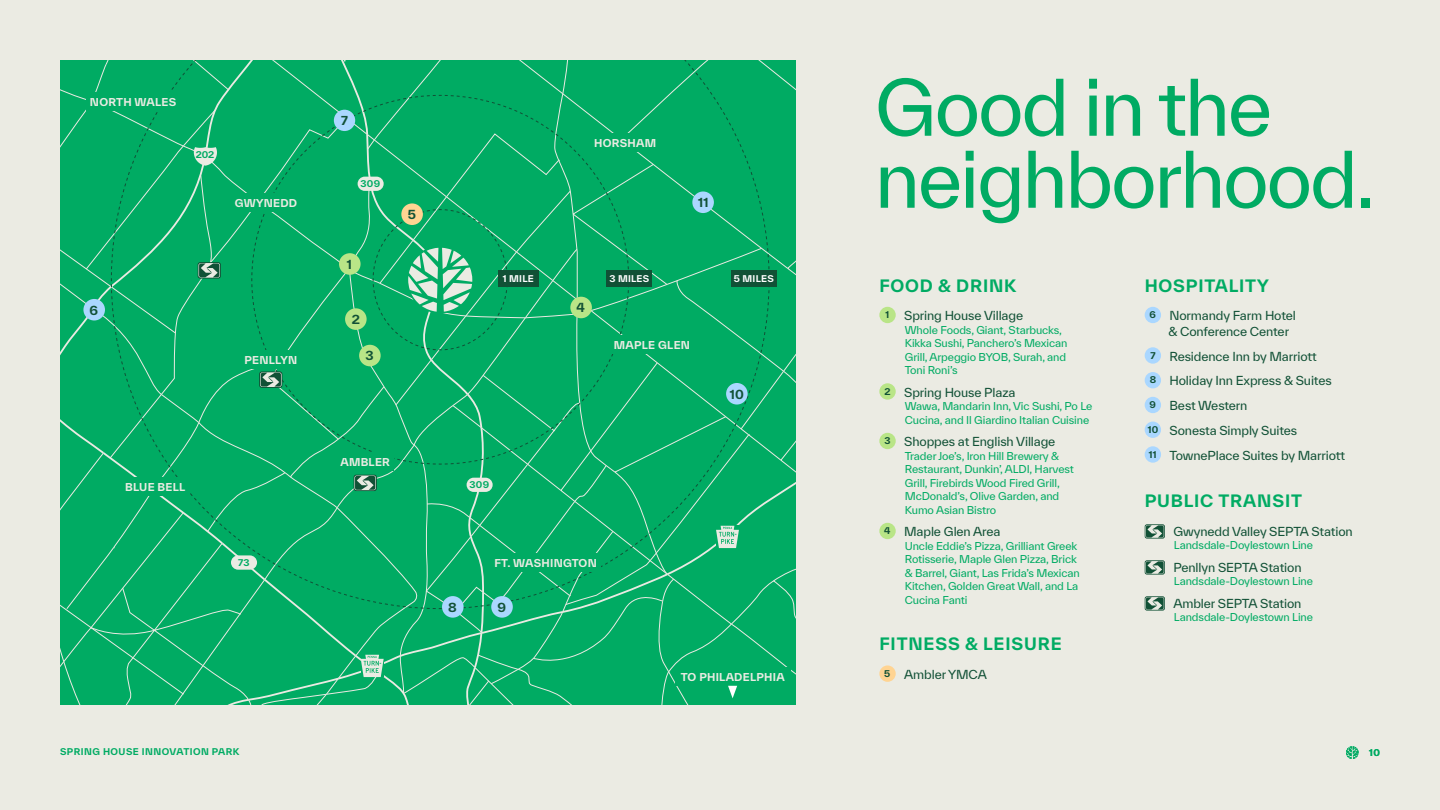
<style>
.page{position:relative;width:1440px;height:810px;background:#ebebe3}
.page>*{position:absolute;margin:0;border:0;box-sizing:border-box;transform-origin:0 0}
.t1{font:75px/72px "TWK Everett";letter-spacing:-.03em;color:#00ab63}
.t2{font:700 16.5px "TWK Everett";letter-spacing:.05em;color:#00ab63}
.t3{font:700 12.08px "TWK Everett";color:#115136}
.t4{font:12px/24.8px "TWK Everett";letter-spacing:-.01em;color:#115136}
.t5{font:700 11.93px "TWK Everett";color:#115136}
.t6{font:10.5px/13.5px "TWK Everett";letter-spacing:-.01em;color:#00ab63}
.t7{font:700 10.5px "TWK Everett";letter-spacing:.025em;color:#ebebe3}
.t8{font:700 9px "TWK Everett";letter-spacing:.05em;color:#00ab63}
.t9{font:700 9px "TWK Everett";letter-spacing:.025em;color:#fff}
.t10{font:700 9px "TWK Everett";color:#115136}
.s1{font-weight:700;font-size:9px}
</style>
<div class="page">
<div style="left:1145px;top:307px;width:16px;height:16px;background:#aad7ff;border-radius:50%"></div>
<div style="left:1145px;top:347px;width:16px;height:17px;background:#aad7ff;border-radius:50%"></div>
<div style="left:1145px;top:372px;width:16px;height:16px;background:#aad7ff;border-radius:50%"></div>
<div style="left:1145px;top:397px;width:16px;height:16px;background:#aad7ff;border-radius:50%"></div>
<div style="left:1145px;top:422px;width:16px;height:16px;background:#aad7ff;border-radius:50%"></div>
<div style="left:1145px;top:446px;width:16px;height:17px;background:#aad7ff;border-radius:50%"></div>
<div style="left:879px;top:307px;width:17px;height:16px;background:#b9e587;border-radius:50%"></div>
<div style="left:879px;top:383px;width:17px;height:17px;background:#b9e587;border-radius:50%"></div>
<div style="left:879px;top:433px;width:17px;height:16px;background:#b9e587;border-radius:50%"></div>
<div style="left:879px;top:523px;width:17px;height:16px;background:#b9e587;border-radius:50%"></div>
<svg style="left:1145px;top:524px;width:20px;height:15px"></svg>
<svg style="left:1145px;top:525px;width:19px;height:13px"></svg>
<svg style="left:1145px;top:560px;width:20px;height:15px"></svg>
<svg style="left:1145px;top:561px;width:19px;height:13px"></svg>
<svg style="left:1145px;top:596px;width:20px;height:15px"></svg>
<svg style="left:1145px;top:597px;width:19px;height:13px"></svg>
<svg style="left:1346px;top:746px;width:13px;height:13px"></svg>
<svg style="left:60px;top:61px;width:736px;height:644px;background:#0aad68"></svg>
<div style="left:879px;top:665px;width:17px;height:17px;background:#ffd492;border-radius:50%"></div>
<p class="t7" style="left:90px;top:95px;width:88px">NORTH WALES</p>
<p class="t8" style="left:196px;top:149px;width:20px">202</p>
<p class="t7" style="left:235px;top:195px;width:64px">GWYNEDD</p>
<p class="t5" style="left:341px;top:112px;width:8px">7</p>
<p class="t8" style="left:361px;top:177px;width:21px">309</p>
<p class="t3" style="left:408px;top:206px;width:10px">5</p>
<p class="t7" style="left:594px;top:136px;width:63px">HORSHAM</p>
<p class="t3" style="left:698px;top:194px;width:12px">11</p>
<h1 class="t1" style="left:875px;top:70px;width:502px">Good in the neighborhood.</h1>
<p class="t3" style="left:347px;top:256px;width:7px">1</p>
<p class="t3" style="left:90px;top:301px;width:10px">6</p>
<p class="t7" style="left:125px;top:479px;width:62px">BLUE BELL</p>
<p class="t7" style="left:244px;top:352px;width:54px">PENLLYN</p>
<p class="t8" style="left:238px;top:556px;width:13px">73</p>
<p class="t3" style="left:352px;top:311px;width:10px">2</p>
<p class="t3" style="left:366px;top:347px;width:10px">3</p>
<p class="t7" style="left:340px;top:455px;width:51px">AMBLER</p>
<p class="t9" style="left:503px;top:272px;width:32px">1 MILE</p>
<p class="t9" style="left:609px;top:272px;width:41px">3 MILES</p>
<p class="t9" style="left:734px;top:272px;width:41px">5 MILES</p>
<p class="t3" style="left:577px;top:299px;width:10px">4</p>
<p class="t7" style="left:614px;top:338px;width:78px">MAPLE GLEN</p>
<p class="t8" style="left:470px;top:478px;width:21px">309</p>
<p class="t7" style="left:494px;top:555px;width:104px">FT. WASHINGTON</p>
<p class="t3" style="left:448px;top:598px;width:10px">8</p>
<p class="t3" style="left:497px;top:598px;width:10px">9</p>
<p class="t3" style="left:730px;top:385px;width:16px">10</p>
<h2 class="t2" style="left:879px;top:274px;width:138px">FOOD &amp; DRINK</h2>
<p class="t10" style="left:885px;top:308px;width:5px">1</p>
<p class="t4" style="left:904px;top:303px;width:120px">Spring House Village</p>
<p class="t6" style="left:905px;top:323px;width:164px">Whole Foods, Giant, Starbucks,<br>Kikka Sushi, Panchero’s Mexican<br>Grill, Arpeggio BYOB, Surah, and<br>Toni Roni’s</p>
<p class="t4" style="left:885px;top:380px;width:132px"><span class="s1">2</span> Spring House Plaza</p>
<p class="t6" style="left:905px;top:399px;width:189px">Wawa, Mandarin Inn, Vic Sushi, Po Le<br>Cucina, and Il Giardino Italian Cuisine</p>
<p class="t4" style="left:885px;top:429px;width:172px"><sup>3</sup> Shoppes at English Village</p>
<p class="t6" style="left:905px;top:449px;width:171px">Trader Joe’s, Iron Hill Brewery &amp;<br>Restaurant, Dunkin’, ALDI, Harvest<br>Grill, Firebirds Wood Fired Grill,<br>McDonald’s, Olive Garden, and<br>Kumo Asian Bistro</p>
<p class="t4" style="left:884px;top:519px;width:118px"><span class="s1">4</span> Maple Glen Area</p>
<p class="t6" style="left:905px;top:539px;width:177px">Uncle Eddie’s Pizza, Grilliant Greek<br>Rotisserie, Maple Glen Pizza, Brick &amp; Barrel, Giant, Las Frida’s Mexican<br>Kitchen, Golden Great Wall, and La<br>Cucina Fanti</p>
<h2 class="t2" style="left:1145px;top:274px;width:126px">HOSPITALITY</h2>
<p class="t4" style="left:1169px;top:308px;width:129px;line-height:15.8px;text-indent:-19px"><sup>6</sup> Normandy Farm Hotel &amp; Conference Center</p>
<p class="t4" style="left:1148px;top:344px;width:199px"><span class="s1">7</span> Residence Inn by Marriott<br><sup>8</sup> Holiday Inn Express &amp; Suites<br><span class="s1">9</span> Best Western<br><span class="s1">10</span> Sonesta Simply Suites<br><span class="s1">11</span> TownePlace Suites by Marriott</p>
<h2 class="t2" style="left:1145px;top:489px;width:159px">PUBLIC TRANSIT</h2>
<p class="t4" style="left:1173px;top:519px;width:181px">Gwynedd Valley SEPTA Station</p>
<p class="t6" style="left:1174px;top:538px;width:141px">Landsdale-Doylestown Line</p>
<p class="t4" style="left:1173px;top:555px;width:130px">Penllyn SEPTA Station</p>
<p class="t6" style="left:1174px;top:574px;width:141px">Landsdale-Doylestown Line</p>
<p class="t4" style="left:1173px;top:591px;width:129px">Ambler SEPTA Station</p>
<p class="t6" style="left:1174px;top:610px;width:141px">Landsdale-Doylestown Line</p>
<p class="t7" style="left:681px;top:669px;width:105px">TO PHILADELPHIA</p>
<h2 class="t2" style="left:879px;top:632px;width:184px">FITNESS &amp; LEISURE</h2>
<p class="t4" style="left:884px;top:662px;width:104px"><sup>5</sup> Ambler YMCA</p>
<p class="t8" style="left:60px;top:745px;width:181px">SPRING HOUSE INNOVATION PARK</p>
<p class="t8" style="left:1369px;top:746px;width:12px">10</p>
</div>
